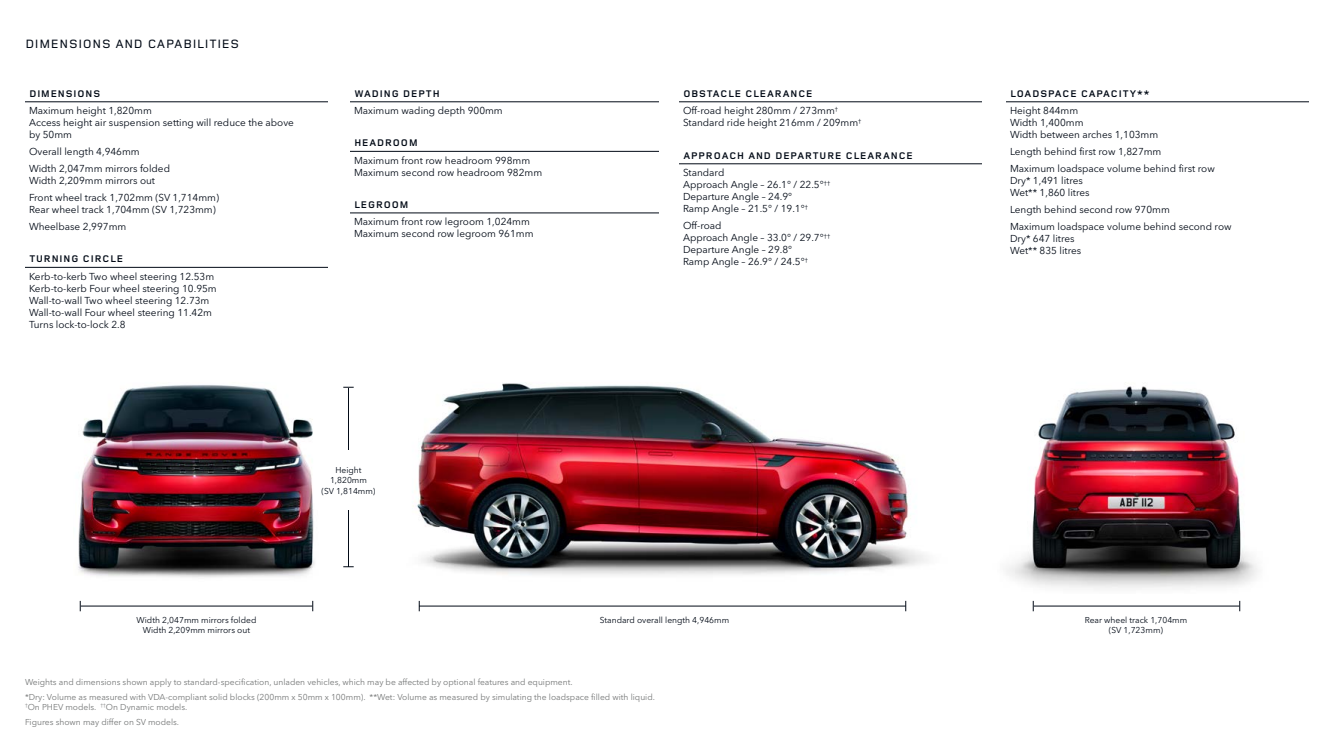
<style>
.page{position:relative;width:1334px;height:750px;background:#fff}
.page>*{position:absolute;margin:0;border:0;box-sizing:border-box;transform-origin:0 0}
.t1{font:500 12.5px "Land Rover Wide";color:#020a16}
.t2{font:10px/12px "Avenir Next W1 G";color:#020a16}
.t3{font:700 10px "Land Rover Wide";letter-spacing:.025em;color:#020a16}
.t4{font:8.5px/15px "Avenir Next W1 G";color:#757777}
.t5{font:8.5px/10.5px "Avenir Next W1 G";color:#020a16;text-align:center}
</style>
<div class="page">
<img style="left:417px;top:383px;width:511px;height:192px">
<img style="left:78px;top:385px;width:237px;height:193px">
<img style="left:1006px;top:386px;width:252px;height:203px">
<hr style="left:81px;top:606px;width:231px;height:1px;background:#020a16">
<hr style="left:1034px;top:606px;width:205px;height:1px;background:#020a16">
<hr style="left:419px;top:606px;width:487px;height:1px;background:#020a16">
<hr style="left:348px;top:388px;width:1px;height:179px;background:#020a16">
<hr style="left:25px;top:102px;width:303px;height:1px;background:#020a16">
<hr style="left:25px;top:267px;width:303px;height:1px;background:#020a16">
<hr style="left:679px;top:102px;width:303px;height:1px;background:#020a16">
<hr style="left:679px;top:164px;width:303px;height:1px;background:#020a16">
<hr style="left:350px;top:102px;width:309px;height:1px;background:#020a16">
<hr style="left:350px;top:151px;width:309px;height:1px;background:#020a16">
<hr style="left:350px;top:213px;width:309px;height:1px;background:#020a16">
<hr style="left:1006px;top:102px;width:303px;height:1px;background:#020a16">
<div style="left:317px;top:450px;width:63px;height:60px;background:#fff"></div>
<p class="t1" style="left:25px;top:36px;width:216px">DIMENSIONS AND CAPABILITIES</p>
<p class="t3" style="left:29px;top:87px;width:73px">DIMENSIONS</p>
<p class="t2" style="left:29px;top:104px;width:267px">Maximum height 1,820mm<br>Access height air suspension setting will reduce the above by 50mm</p>
<p class="t2" style="left:29px;top:142px;width:143px;line-height:17px">Overall length 4,946mm<br>Width 2,047mm mirrors folded</p>
<p class="t2" style="left:29px;top:171px;width:192px;line-height:17px">Width 2,209mm mirrors out<br>Front wheel track 1,702mm (SV 1,714mm)</p>
<p class="t2" style="left:29px;top:200px;width:188px;line-height:17px">Rear wheel track 1,704mm (SV 1,723mm)<br>Wheelbase 2,997mm</p>
<p class="t3" style="left:29px;top:252px;width:96px">TURNING CIRCLE</p>
<p class="t2" style="left:29px;top:270px;width:189px">Kerb-to-kerb Two wheel steering 12.53m Kerb-to-kerb Four wheel steering 10.95m Wall-to-wall Two wheel steering 12.73m Wall-to-wall Four wheel steering 11.42m Turns lock-to-lock 2.8</p>
<p class="t3" style="left:354px;top:87px;width:88px">WADING DEPTH</p>
<p class="t2" style="left:354px;top:104px;width:150px">Maximum wading depth 900mm</p>
<p class="t3" style="left:354px;top:136px;width:65px">HEADROOM</p>
<p class="t2" style="left:354px;top:154px;width:190px">Maximum front row headroom 998mm<br>Maximum second row headroom 982mm</p>
<p class="t3" style="left:354px;top:198px;width:56px">LEGROOM</p>
<p class="t2" style="left:354px;top:215px;width:181px">Maximum front row legroom 1,024mm<br>Maximum second row legroom 961mm</p>
<p class="t5" style="left:322px;top:464px;width:56px">Height<br>1,820mm<br>(SV 1,814mm)</p>
<p class="t3" style="left:683px;top:87px;width:131px">OBSTACLE CLEARANCE</p>
<p class="t2" style="left:683px;top:104px;width:180px">Off-road height 280mm / 273mm<sup>†<br></sup>Standard ride height 216mm / 209mm<sup>†</sup></p>
<p class="t3" style="left:683px;top:149px;width:232px">APPROACH AND DEPARTURE CLEARANCE</p>
<p class="t2" style="left:683px;top:166px;width:149px">Standard<br>Approach Angle – 26.1° / 22.5°<sup>††<br></sup>Departure Angle – 24.9°<br>Ramp Angle – 21.5° / 19.1°<sup>†</sup></p>
<p class="t2" style="left:683px;top:219px;width:149px">Off-road<br>Approach Angle – 33.0° / 29.7°<sup>††<br></sup>Departure Angle – 29.8°<br>Ramp Angle – 26.9° / 24.5°<sup>†</sup></p>
<p class="t3" style="left:1010px;top:87px;width:141px">LOADSPACE CAPACITY**</p>
<p class="t2" style="left:1010px;top:104px;width:150px">Height 844mm<br>Width 1,400mm<br>Width between arches 1,103mm</p>
<p class="t2" style="left:1010px;top:142px;width:206px;line-height:17px">Length behind first row 1,827mm<br>Maximum loadspace volume behind first row</p>
<p class="t2" style="left:1010px;top:174px;width:81px">Dry* 1,491 litres<br>Wet** 1,860 litres</p>
<p class="t2" style="left:1010px;top:200px;width:223px;line-height:17px">Length behind second row 970mm<br>Maximum loadspace volume behind second row</p>
<p class="t2" style="left:1010px;top:232px;width:73px">Dry* 647 litres<br>Wet** 835 litres</p>
<p class="t5" style="left:137px;top:614px;width:121px">Width 2,047mm mirrors folded</p>
<p class="t5" style="left:600px;top:614px;width:131px">Standard overall length 4,946mm</p>
<p class="t5" style="left:143px;top:624px;width:109px">Width 2,209mm mirrors out</p>
<p class="t5" style="left:1085px;top:614px;width:104px">Rear wheel track 1,704mm (SV 1,723mm)</p>
<p class="t4" style="left:25px;top:674px;width:632px">Weights and dimensions shown apply to standard-specification, unladen vehicles, which may be affected by optional features and equipment.<br>*Dry: Volume as measured with VDA-compliant solid blocks (200mm x 50mm x 100mm). **Wet: Volume as measured by simulating the loadspace filled with liquid.</p>
<p class="t4" style="left:25px;top:699px;width:164px"><sup>†</sup>On PHEV models. <sup>††</sup>On Dynamic models.<br>Figures shown may differ on SV models.</p>
</div>
